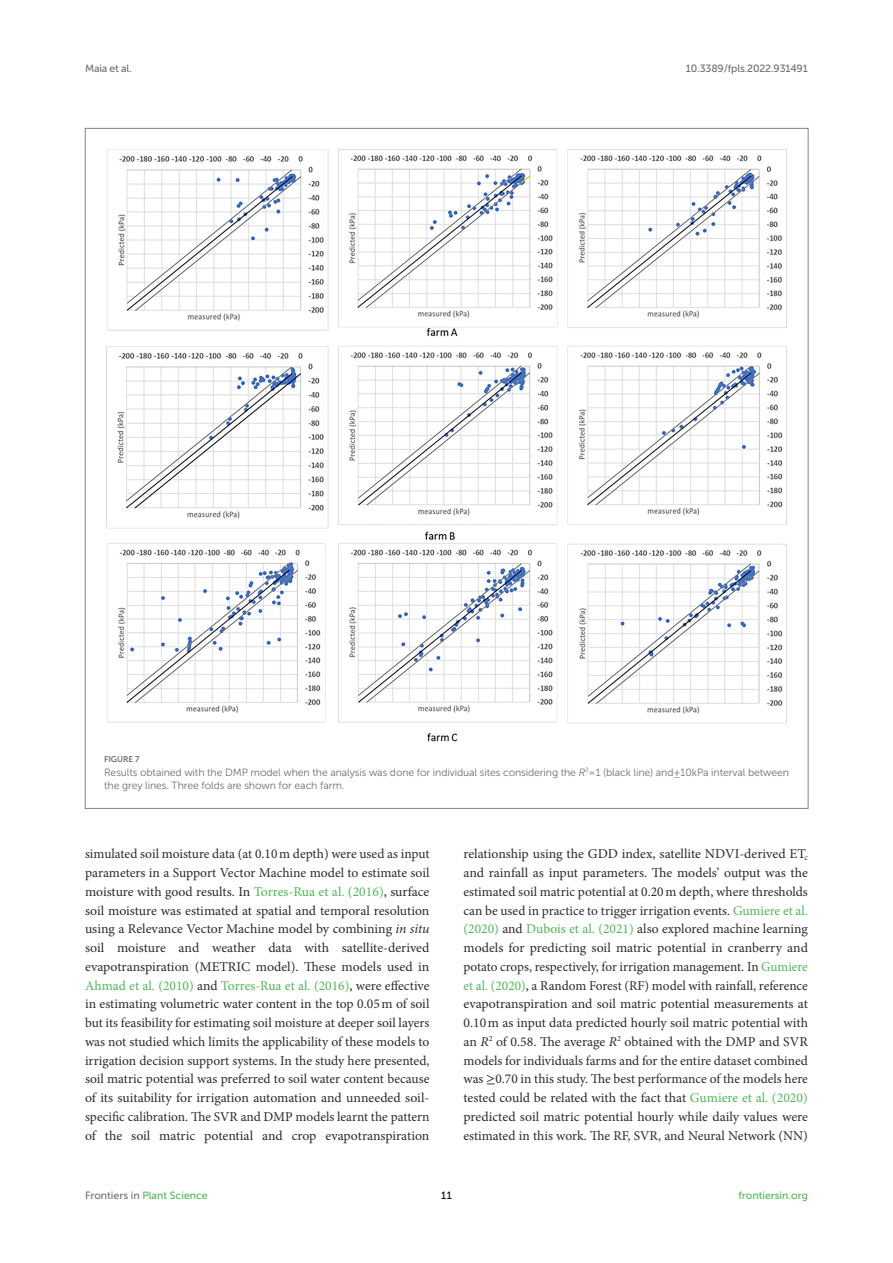
<style>
.page{position:relative;width:893px;height:1263px;background:#fff}
.page>*{position:absolute;margin:0;border:0;box-sizing:border-box;transform-origin:0 0}
.TEXT_FLUSH{font:13.5px/18.8px "Minion Pro";color:#2b2b2a;text-align:justify}
.FIG_LEG{font:10.5px/13.5px "Museo Sans 300";letter-spacing:-.01em;color:#706f70}
.t1{font:10.5px "Museo Sans 500";color:#4eb855}
.t2{font:10.5px "Museo Sans 500";letter-spacing:-.015em;color:#706f70}
.t3{font:10.5px "Museo Sans 500";color:#000}
.FIG_HD{font:8.25px "Museo Sans 700";letter-spacing:-.01em;color:#706f70}
.s1{font-style:italic}
.s2{color:#4eb855}
.s3{color:#1b1c1b}
.s4{font-family:"STIX General"}
.s5{color:#706f70}
</style>
<div class="page">
<img style="left:106px;top:149px;width:681px;height:593px">
<p class="t2" style="left:85px;top:63px;width:48px">Maia et al.</p>
<p class="t2" style="left:686px;top:63px;width:123px">10.3389/fpls.2022.931491</p>
<p class="FIG_HD" style="left:104px;top:755px;width:37px">FIGURE 7</p>
<p class="FIG_LEG" style="left:104px;top:766px;width:686px">Results obtained with the DMP model when the analysis was done for individual sites considering the <span class="s1">R</span><sup>2</sup> = 1 (black line) and ± 10 kPa interval between the grey lines. Three folds are shown for each farm.</p>
<p class="TEXT_FLUSH" style="left:85px;top:845px;width:346px">simulated soil moisture data (at 0.10m depth) were used as input parameters in a Support Vector Machine model to estimate soil moisture with good results. In <span class="s2">Torres-Rua et al. (2016)</span><span class="s3">,</span> surface soil moisture was estimated at spatial and temporal resolution using a Relevance Vector Machine model by combining <span class="s1">in situ </span>soil moisture and weather data with satellite-derived evapotranspiration (METRIC model). These models used in <span class="s2">Ahmad et al. (2010)</span> and <span class="s2">Torres-Rua et al. (2016)</span><span class="s3">,</span> were effective in estimating volumetric water content in the top 0.05m of soil but its feasibility for estimating soil moisture at deeper soil layers was not studied which limits the applicability of these models to irrigation decision support systems. In the study here presented, soil matric potential was preferred to soil water content because of its suitability for irrigation automation and unneeded soil&shy;specific calibration. The SVR and DMP models learnt the pattern of the soil matric potential and crop evapotranspiration</p>
<p class="TEXT_FLUSH" style="left:463px;top:845px;width:346px">relationship using the GDD index, satellite NDVI-derived ET<sub>c </sub>and rainfall as input parameters. The models’ output was the estimated soil matric potential at 0.20m depth, where thresholds can be used in practice to trigger irrigation events. <span class="s2">Gumiere et al. (2020)</span> and <span class="s2">Dubois et al. (2021)</span> also explored machine learning models for predicting soil matric potential in cranberry and potato crops, respectively, for irrigation management. In <span class="s2">Gumiere et al. (2020)</span><span class="s3">,</span> a Random Forest (RF) model with rainfall, reference evapotranspiration and soil matric potential measurements at 0.10m as input data predicted hourly soil matric potential with an <span class="s1">R</span><sup>2</sup> of 0.58. The average <span class="s1">R</span><sup>2</sup> obtained with the DMP and SVR models for individuals farms and for the entire dataset combined was <span class="s4">≥</span>0.70 in this study. The best performance of the models here tested could be related with the fact that <span class="s2">Gumiere et al. (2020) </span>predicted soil matric potential hourly while daily values were estimated in this work. The RF, SVR, and Neural Network (NN)</p>
<p class="t1" style="left:85px;top:1190px;width:124px"><span class="s5">Frontiers in</span> Plant Science</p>
<p class="t3" style="left:441px;top:1190px;width:12px">11</p>
<p class="t1" style="left:738px;top:1190px;width:71px">frontiersin.org</p>
</div>
